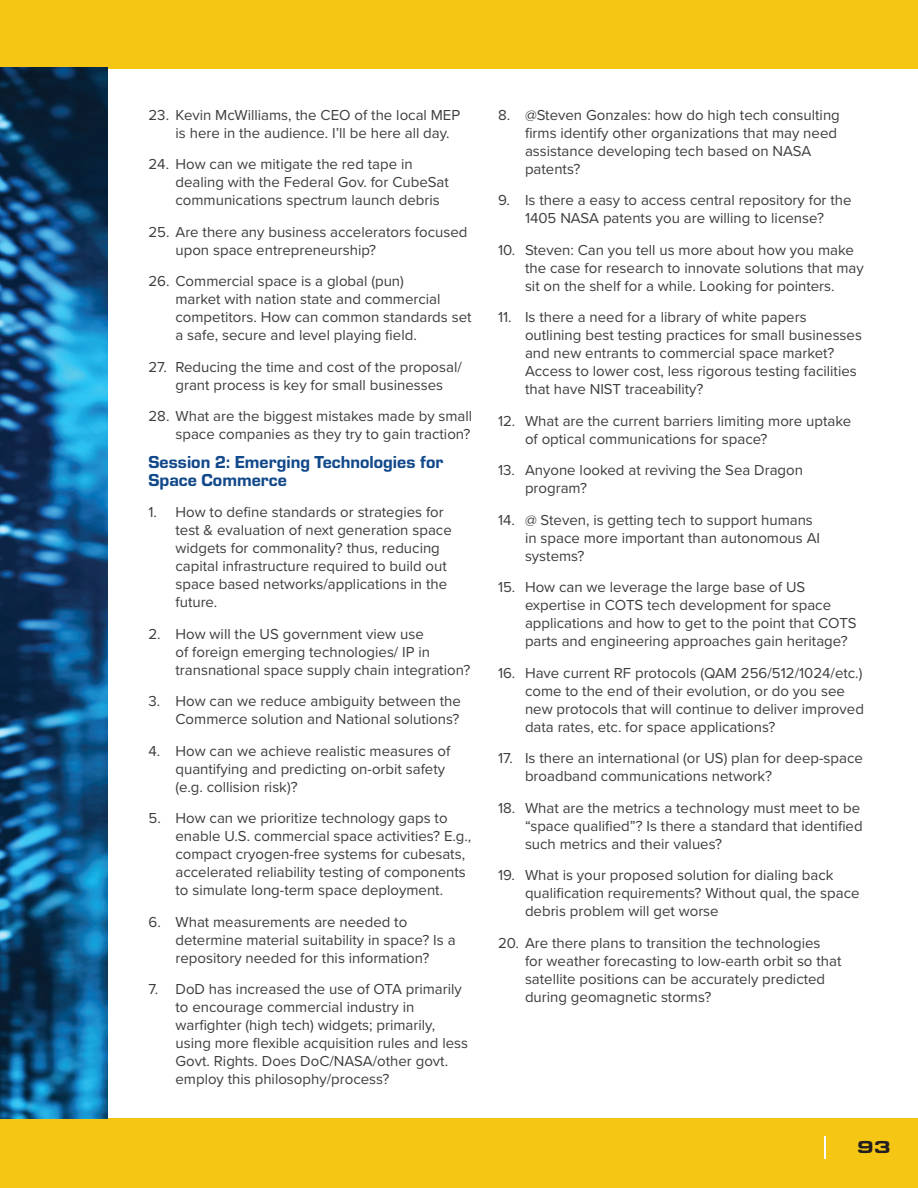
<style>
.page{position:relative;width:918px;height:1188px;background:#fff}
.page>*{position:absolute;margin:0;border:0;box-sizing:border-box;transform-origin:0 0}
.t1{font:18px/18px "Eurostile Hea";color:#12498b}
.t2{font:900 18px "Eurostile Ext";color:#231f20}
.t3{font:15px/18px "Proxima Nova";color:#3e3e3f}
</style>
<div class="page">
<div style="left:0;top:0;width:918px;height:69px;background:#f5c614"></div>
<div style="left:0;top:1119px;width:918px;height:69px;background:#f5c614"></div>
<hr style="left:824px;top:1136px;width:2px;height:23px;background:#fff">
<img style="left:0;top:68px;width:108px;height:1051px">
<p class="t3" style="left:176px;top:105px;width:286px;text-indent:-27px">23. Kevin McWilliams, the CEO of the local MEP is here in the audience. I’ll be here all day.</p>
<p class="t3" style="left:175px;top:155px;width:275px;text-indent:-27px">24. How can we mitigate the red tape in dealing with the Federal Gov. for CubeSat communications spectrum launch debris</p>
<p class="t3" style="left:176px;top:222px;width:293px;text-indent:-27px">25. Are there any business accelerators focused upon space entrepreneurship?</p>
<p class="t3" style="left:176px;top:272px;width:298px;text-indent:-27px">26. Commercial space is a global (pun)<br>market with nation state and commercial competitors. How can common standards set a safe, secure and level playing field.</p>
<p class="t3" style="left:148px;top:357px;width:315px;text-align:center">27. Reducing the time and cost of the proposal/ grant process is key for small businesses</p>
<p class="t3" style="left:148px;top:407px;width:325px;text-align:right">28. What are the biggest mistakes made by small space companies as they try to gain traction?</p>
<p class="t1" style="left:148px;top:452px;width:296px">Session 2: Emerging Technologies for<br>Space Commerce</p>
<p class="t3" style="left:175px;top:503px;width:278px;text-indent:-27px">1. How to define standards or strategies for test &amp; evaluation of next generation space widgets for commonality? thus, reducing capital infrastructure required to build out space based networks/applications in the future.</p>
<p class="t3" style="left:176px;top:624px;width:296px;text-indent:-27px">2. How will the US government view use<br>of foreign emerging technologies/ IP in transnational space supply chain integration?</p>
<p class="t3" style="left:148px;top:692px;width:314px;text-align:right">3. How can we reduce ambiguity between the<br>Commerce solution and National solutions?</p>
<p class="t3" style="left:176px;top:741px;width:276px;text-indent:-27px">4. How can we achieve realistic measures of quantifying and predicting on-orbit safety (e.g. collision risk)?</p>
<p class="t3" style="left:176px;top:809px;width:297px;text-indent:-27px">5. How can we prioritize technology gaps to enable U.S. commercial space activities? E.g., compact cryogen-free systems for cubesats, accelerated reliability testing of components to simulate long-term space deployment.</p>
<p class="t3" style="left:176px;top:912px;width:282px;text-indent:-27px">6. What measurements are needed to determine material suitability in space? Is a repository needed for this information?</p>
<p class="t3" style="left:176px;top:980px;width:294px;text-indent:-27px">7. DoD has increased the use of OTA primarily to encourage commercial industry in warfighter (high tech) widgets; primarily, using more flexible acquisition rules and less Govt. Rights. Does DoC/NASA/other govt. employ this philosophy/process?</p>
<p class="t3" style="left:525px;top:105px;width:316px;text-indent:-27px">8. @Steven Gonzales: how do high tech consulting firms identify other organizations that may need assistance developing tech based on NASA patents?</p>
<p class="t3" style="left:498px;top:191px;width:355px;text-align:center">9. Is there a easy to access central repository for the<br>1405 NASA patents you are willing to license?</p>
<p class="t3" style="left:525px;top:240px;width:340px;text-indent:-27px">10. Steven: Can you tell us more about how you make the case for research to innovate solutions that may sit on the shelf for a while. Looking for pointers.</p>
<p class="t3" style="left:525px;top:308px;width:339px;text-indent:-27px">11. Is there a need for a library of white papers outlining best testing practices for small businesses and new entrants to commercial space market?<br>Access to lower cost, less rigorous testing facilities that have NIST traceability?</p>
<p class="t3" style="left:525px;top:411px;width:328px;text-indent:-27px">12. What are the current barriers limiting more uptake of optical communications for space?</p>
<p class="t3" style="left:525px;top:461px;width:280px;text-indent:-27px">13. Anyone looked at reviving the Sea Dragon program?</p>
<p class="t3" style="left:525px;top:510px;width:297px;text-indent:-27px">14. @ Steven, is getting tech to support humans in space more important than autonomous AI systems?</p>
<p class="t3" style="left:525px;top:578px;width:333px;text-indent:-27px">15. How can we leverage the large base of US expertise in COTS tech development for space applications and how to get to the point that COTS parts and engineering approaches gain heritage?</p>
<p class="t3" style="left:525px;top:663px;width:340px;text-indent:-27px">16. Have current RF protocols (QAM 256/512/1024/etc.) come to the end of their evolution, or do you see new protocols that will continue to deliver improved data rates, etc. for space applications?</p>
<p class="t3" style="left:525px;top:749px;width:339px;text-indent:-27px">17. Is there an international (or US) plan for deep-space broadband communications network?</p>
<p class="t3" style="left:525px;top:798px;width:339px;text-indent:-27px">18. What are the metrics a technology must meet to be “space qualified”? Is there a standard that identified such metrics and their values?</p>
<p class="t3" style="left:525px;top:866px;width:336px;text-indent:-27px">19. What is your proposed solution for dialing back qualification requirements? Without qual, the space debris problem will get worse</p>
<p class="t3" style="left:525px;top:933px;width:318px;text-indent:-27px">20. Are there plans to transition the technologies for weather forecasting to low-earth orbit so that satellite positions can be accurately predicted during geomagnetic storms?</p>
<p class="t2" style="left:857px;top:1134px;width:36px">93</p>
</div>
